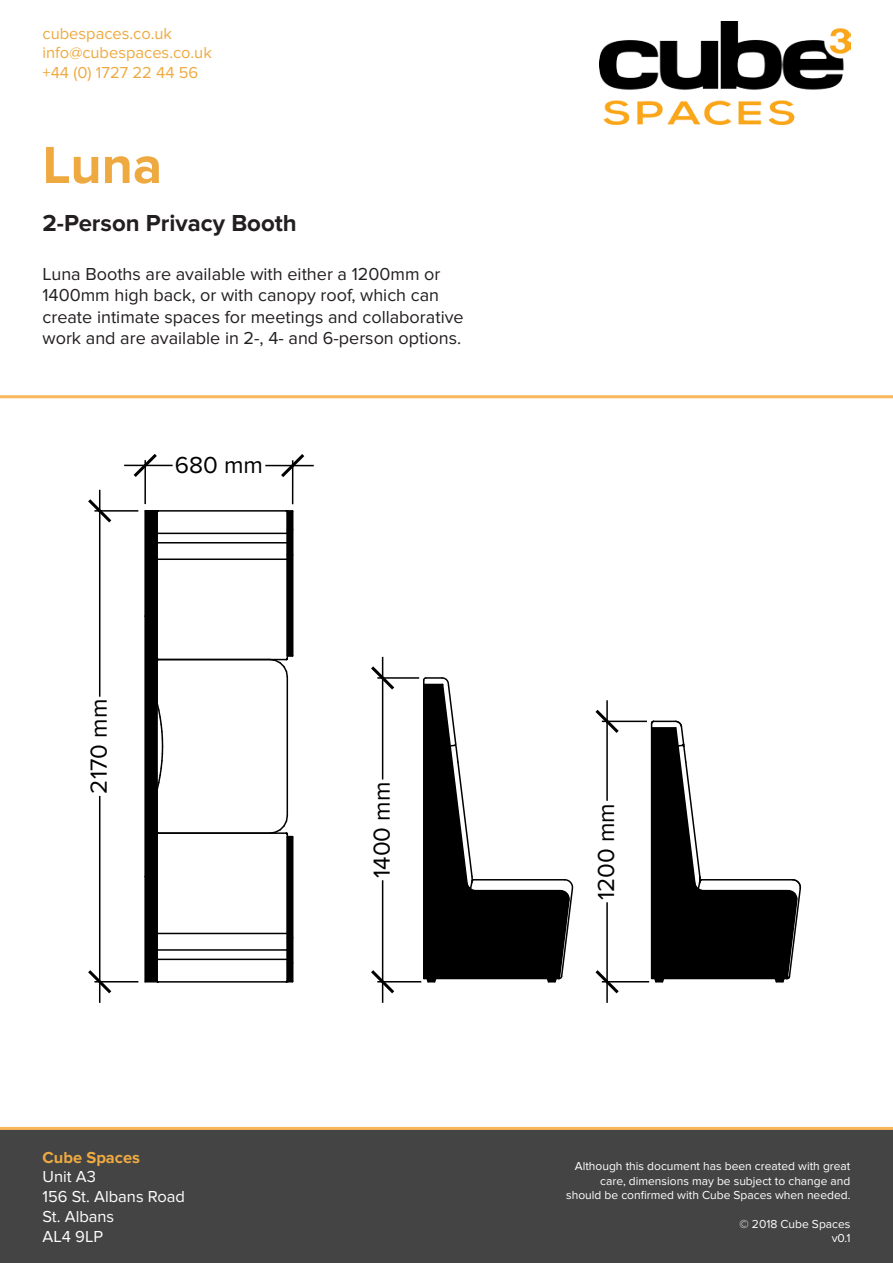
<style>
.page{position:relative;width:893px;height:1263px;background:#fff}
.page>*{position:absolute;margin:0;border:0;box-sizing:border-box;transform-origin:0 0}
.t1{font:700 54px "Proxima Nova";color:#eeaa41}
.t2{font:24.15px "Proxima Nova";color:#000}
.t3{font:700 24px "Proxima Nova";color:#231f20}
.t4{font:18px/21.6px "Proxima Nova";color:#231f20}
.t5{font:16.5px "Proxima Nova";color:#eeaa41}
.t6{font:16.5px "Proxima Nova";color:#fff}
.t7{font:700 16.5px "Proxima Nova";color:#eeaa41}
.t8{font:12px/14.4px "Proxima Nova";color:#fff;text-align:right}
</style>
<div class="page">
<hr style="left:0;top:395px;width:893px;height:3px;background:#fab759">
<img style="left:600px;top:21px;width:250px;height:104px">
<div style="left:0;top:1128px;width:893px;height:135px;background:#444"></div>
<hr style="left:0;top:1127px;width:893px;height:3px;background:#fab759">
<div style="left:145px;top:511px;width:12px;height:105px;background:#000"></div>
<hr style="left:144px;top:511px;width:2px;height:105px;background:#000">
<svg style="left:423px;top:677px;width:151px;height:306px"></svg>
<hr style="left:287px;top:677px;width:1px;height:139px;background:#000">
<svg style="left:651px;top:720px;width:151px;height:263px"></svg>
<hr style="left:157px;top:533px;width:130px;height:1px;background:#000">
<hr style="left:157px;top:542px;width:130px;height:1px;background:#000">
<svg style="left:268px;top:510px;width:26px;height:169px"></svg>
<svg style="left:157px;top:534px;width:1px;height:24px"></svg>
<hr style="left:157px;top:558px;width:130px;height:2px;background:#000">
<hr style="left:156px;top:512px;width:2px;height:21px;background:#000">
<svg style="left:145px;top:510px;width:13px;height:2px"></svg>
<hr style="left:156px;top:559px;width:2px;height:99px;background:#000">
<hr style="left:158px;top:510px;width:128px;height:2px;background:#000">
<hr style="left:158px;top:659px;width:128px;height:1px;background:#000">
<hr style="left:157px;top:958px;width:130px;height:2px;background:#000">
<hr style="left:157px;top:949px;width:130px;height:2px;background:#000">
<svg style="left:268px;top:814px;width:26px;height:169px"></svg>
<hr style="left:157px;top:933px;width:130px;height:1px;background:#000">
<svg style="left:144px;top:615px;width:20px;height:368px"></svg>
<hr style="left:156px;top:834px;width:2px;height:99px;background:#000">
<hr style="left:158px;top:981px;width:128px;height:1px;background:#000">
<hr style="left:158px;top:832px;width:128px;height:2px;background:#000">
<hr style="left:100px;top:510px;width:38px;height:2px;background:#000">
<hr style="left:100px;top:981px;width:38px;height:1px;background:#000">
<hr style="left:99px;top:511px;width:1px;height:471px;background:#000">
<svg style="left:88px;top:490px;width:27px;height:36px"></svg>
<svg style="left:88px;top:967px;width:27px;height:36px"></svg>
<hr style="left:144px;top:465px;width:2px;height:39px;background:#000">
<hr style="left:292px;top:466px;width:1px;height:38px;background:#000">
<hr style="left:145px;top:465px;width:148px;height:1px;background:#000">
<svg style="left:124px;top:454px;width:36px;height:26px"></svg>
<svg style="left:278px;top:454px;width:36px;height:26px"></svg>
<hr style="left:383px;top:677px;width:36px;height:2px;background:#000">
<hr style="left:383px;top:981px;width:38px;height:1px;background:#000">
<hr style="left:382px;top:678px;width:1px;height:304px;background:#000">
<svg style="left:371px;top:657px;width:26px;height:36px"></svg>
<svg style="left:371px;top:967px;width:26px;height:36px"></svg>
<hr style="left:607px;top:721px;width:40px;height:1px;background:#000">
<hr style="left:607px;top:981px;width:42px;height:1px;background:#000">
<hr style="left:606px;top:721px;width:2px;height:261px;background:#000">
<svg style="left:595px;top:709px;width:27px;height:27px"></svg>
<hr style="left:606px;top:700px;width:2px;height:21px;background:#000">
<svg style="left:595px;top:967px;width:27px;height:27px"></svg>
<hr style="left:606px;top:982px;width:2px;height:21px;background:#000">
<p class="t5" style="left:43px;top:24px;width:131px">cubespaces.co.uk</p>
<p class="t5" style="left:43px;top:43px;width:171px">info@cubespaces.co.uk</p>
<p class="t5" style="left:43px;top:63px;width:157px">+44 (0) 1727 22 44 56</p>
<p class="t1" style="left:43px;top:134px;width:121px">Luna</p>
<p class="t3" style="left:43px;top:209px;width:256px">2-Person Privacy Booth</p>
<p class="t4" style="left:43px;top:263px;width:423px">Luna Booths are available with either a 1200mm or 1400mm high back, or with canopy roof, which can create intimate spaces for meetings and collaborative work and are available in 2-, 4- and 6-person options.</p>
<p class="t2" style="left:175px;top:451px;width:90px">680 mm</p>
<p class="t2" style="left:85px;top:794px;width:96px;rotate:-90deg">2170 mm</p>
<p class="t7" style="left:43px;top:1147px;width:99px">Cube Spaces</p>
<p class="t6" style="left:43px;top:1167px;width:55px">Unit A3</p>
<p class="t6" style="left:43px;top:1187px;width:144px">156 St. Albans Road</p>
<p class="t6" style="left:43px;top:1207px;width:73px">St. Albans</p>
<p class="t6" style="left:43px;top:1227px;width:62px">AL4 9LP</p>
<p class="t2" style="left:368px;top:878px;width:98px;rotate:-90deg">1400 mm</p>
<p class="t2" style="left:592px;top:900px;width:98px;rotate:-90deg">1200 mm</p>
<p class="t8" style="left:566px;top:1159px;width:286px">Although this document has been created with great care, dimensions may be subject to change and should be confirmed with Cube Spaces when needed.</p>
<p class="t8" style="left:739px;top:1217px;width:112px">© 2018 Cube Spaces</p>
<p class="t8" style="left:832px;top:1231px;width:20px">v0.1</p>
</div>
